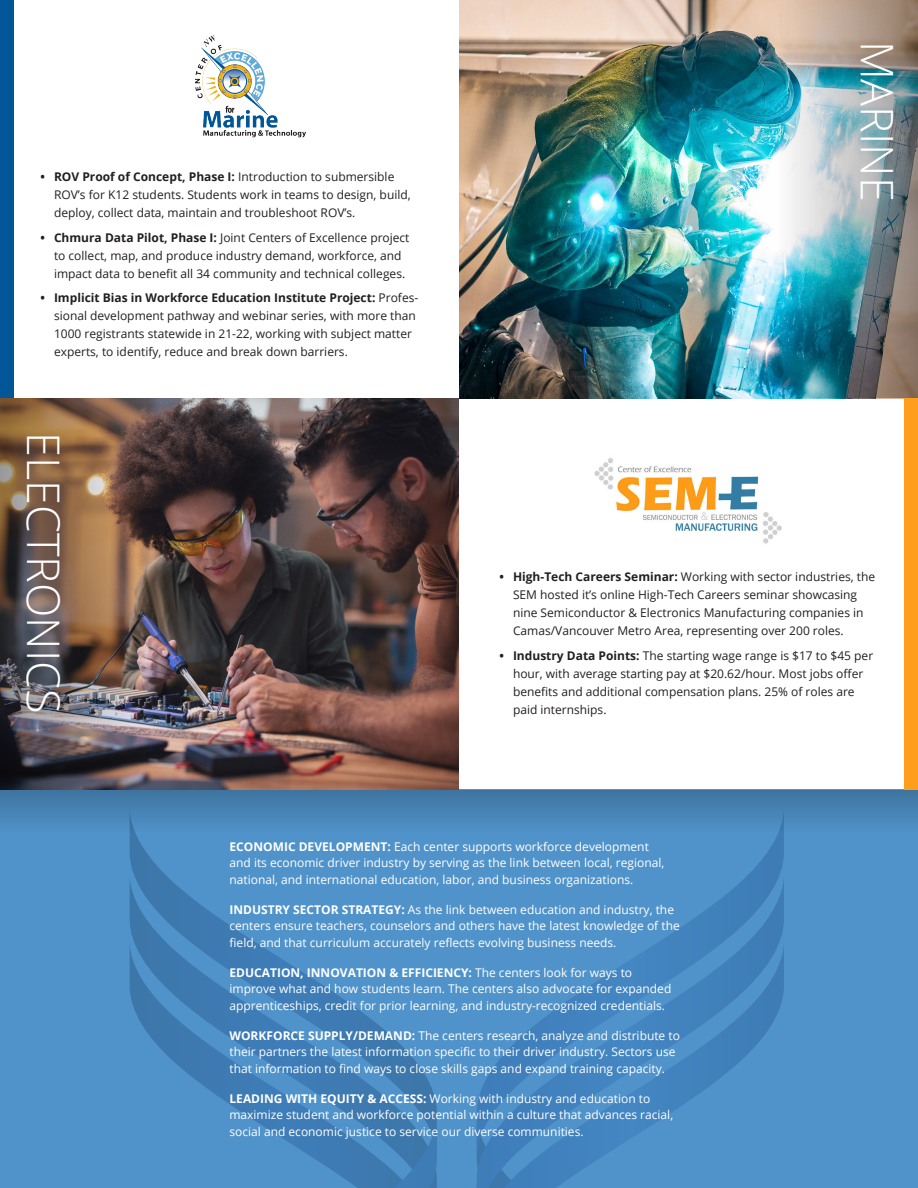
<style>
.page{position:relative;width:918px;height:1188px;background:#fff}
.page>*{position:absolute;margin:0;border:0;box-sizing:border-box;transform-origin:0 0}
.t1{font:300 45px "Open Sans";color:#fff}
.Text_-_Body{font:12px/16.5px "Open Sans";color:#fff}
.t2{font:12px/18px "Open Sans";color:#231f20}
.s1{font-weight:700}
</style>
<div class="page">
<div style="left:0;top:790px;width:918px;height:398px;background:#5093ca"></div>
<svg style="left:130px;top:832px;width:307px;height:282px"></svg>
<svg style="left:245px;top:1114px;width:192px;height:74px"></svg>
<svg style="left:477px;top:1158px;width:122px;height:30px"></svg>
<svg style="left:477px;top:832px;width:307px;height:326px"></svg>
<div style="left:0;top:790px;width:918px;height:42px;background:linear-gradient(to bottom,#3f74a0,#4f91c7)"></div>
<img style="left:459px;top:0;width:318px;height:398px">
<div style="left:0;top:0;width:14px;height:398px;background:#005696"></div>
<img style="left:777px;top:0;width:141px;height:398px">
<img style="left:144px;top:398px;width:315px;height:392px">
<div style="left:904px;top:398px;width:14px;height:392px;background:#ff9e1c"></div>
<img style="left:0;top:398px;width:144px;height:392px">
<img style="left:195px;top:34px;width:111px;height:104px">
<img style="left:594px;top:458px;width:188px;height:86px">
<p class="t2" style="left:54px;top:167px;width:358px;text-indent:-14px"><span class="s1">• ROV Proof of Concept, Phase I:</span> Introduction to submersible<br>ROV’s for K12 students. Students work in teams to design, build, deploy, collect data, maintain and troubleshoot ROV’s.</p>
<p class="t2" style="left:54px;top:228px;width:357px;text-indent:-14px"><span class="s1">• Chmura Data Pilot, Phase I:</span> Joint Centers of Excellence project to collect, map, and produce industry demand, workforce, and impact data to benefit all 34 community and technical colleges.</p>
<p class="t2" style="left:54px;top:289px;width:366px;text-indent:-14px"><span class="s1">• Implicit Bias in Workforce Education Institute Project:</span> Profes&shy;sional development pathway and webinar series, with more than 1000 registrants statewide in 21-22, working with subject matter experts, to identify, reduce and break down barriers.</p>
<p class="t1" style="left:74px;top:432px;width:283px;rotate:90deg">ELECTRONICS</p>
<p class="t1" style="left:908px;top:40px;width:163px;rotate:90deg">MARINE</p>
<p class="t2" style="left:513px;top:568px;width:364px;text-indent:-14px"><span class="s1">• High-Tech Careers Seminar:</span> Working with sector industries, the SEM hosted it’s online High-Tech Careers seminar showcasing nine Semiconductor &amp; Electronics Manufacturing companies in Camas/Vancouver Metro Area, representing over 200 roles.</p>
<p class="t2" style="left:513px;top:647px;width:362px;text-indent:-14px"><span class="s1">• Industry Data Points:</span> The starting wage range is $17 to $45 per hour, with average starting pay at $20.62/hour. Most jobs offer benefits and additional compensation plans. 25% of roles are paid internships.</p>
<p class="Text_-_Body" style="left:230px;top:838px;width:436px"><span class="s1">ECONOMIC DEVELOPMENT:</span> Each center supports workforce development and its economic driver industry by serving as the link between local, regional, national, and international education, labor, and business organizations.</p>
<p class="Text_-_Body" style="left:230px;top:901px;width:452px"><span class="s1">INDUSTRY SECTOR STRATEGY:</span> As the link between education and industry, the centers ensure teachers, counselors and others have the latest knowledge of the field, and that curriculum accurately reflects evolving business needs.</p>
<p class="Text_-_Body" style="left:230px;top:964px;width:443px"><span class="s1">EDUCATION, INNOVATION &amp; EFFICIENCY:</span> The centers look for ways to improve what and how students learn. The centers also advocate for expanded apprenticeships, credit for prior learning, and industry-recognized credentials.</p>
<p class="Text_-_Body" style="left:230px;top:1027px;width:452px"><span class="s1">WORKFORCE SUPPLY/DEMAND:</span> The centers research, analyze and distribute to their partners the latest information specific to their driver industry. Sectors use that information to find ways to close skills gaps and expand training capacity.</p>
<p class="Text_-_Body" style="left:230px;top:1090px;width:445px"><span class="s1">LEADING WITH EQUITY &amp; ACCESS:</span> Working with industry and education to maximize student and workforce potential within a culture that advances racial, social and economic justice to service our diverse communities.</p>
</div>
